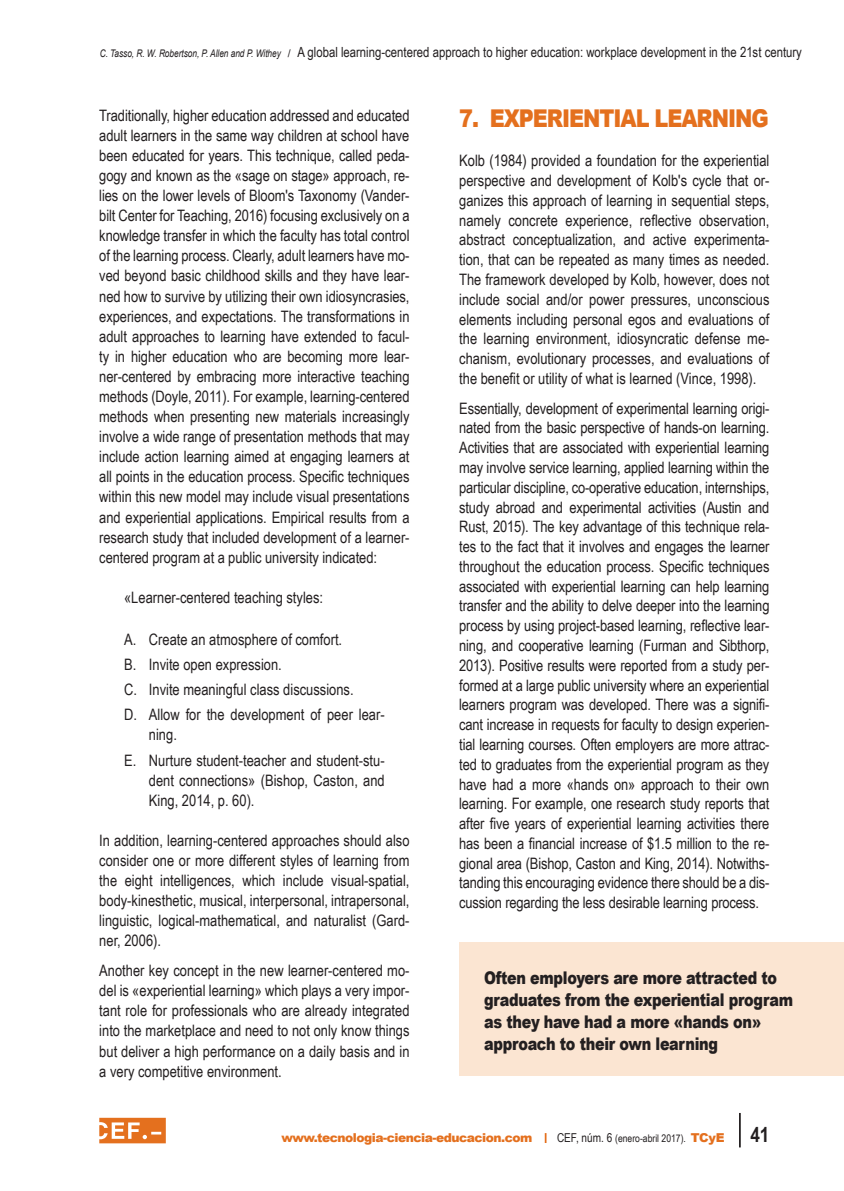
<style>
.page{position:relative;width:844px;height:1191px;background:#fff}
.page>*{position:absolute;margin:0;border:0;box-sizing:border-box;transform-origin:0 0}
._1__epigrafe{font:900 24.5px "Arial";letter-spacing:-.05em;color:#e4701e;scale:.85 1}
.t1{font:900 17.5px/21.9px "Arial";letter-spacing:-.02em;color:#231f20;scale:.82 1}
.texto_general{font:15.75px/19.8px "Arial Narrow";color:#231f20;text-align:justify}
.entrecomillado{font:15.75px/20.1px "Arial Narrow";color:#231f20}
.t2{font:14px "Arial Narrow";color:#231f20}
.t3{font:900 12.25px "Arial";letter-spacing:-.04em;color:#e4701e}
.t4{font:10.5px "Arial Narrow";color:#231f20}
.s1{font-family:"Arial";font-style:italic;font-size:10.5px}
.s2{font-family:"Arial";font-size:10.5px}
.s3{font-size:12.25px}
.s4{font-family:"Arial";font-weight:900;font-size:12.25px;color:#e4701e}
.s5{font-weight:700;font-size:21px}
</style>
<div class="page">
<svg style="left:544px;top:1133px;width:2px;height:10px"></svg>
<hr style="left:738px;top:1113px;width:2px;height:34px;background:#231f20">
<svg style="left:99px;top:1117px;width:67px;height:26px;background:#e99050"></svg>
<div style="left:459px;top:941px;width:384px;height:134px;background:#fbe5d2"></div>
<p class="t2" style="left:100px;top:42px;width:703px"><span class="s1">C. Tasso, R. W. Robertson, P. Allen and P. Withey</span> <span class="s2">/</span> A global learning-centered approach to higher education: workplace development in the 21st century</p>
<p class="texto_general" style="left:99px;top:104px;width:312px">Traditionally, higher education addressed and educated adult learners in the same way children at school have been educated for years. This technique, called peda&shy;gogy and known as the «sage on stage» approach, re&shy;lies on the lower levels of Bloom's Taxonomy (Vander&shy;bilt Center for Teaching, 2016) focusing exclusively on a knowledge transfer in which the faculty has total control of the learning process. Clearly, adult learners have mo&shy;ved beyond basic childhood skills and they have lear&shy;ned how to survive by utilizing their own idiosyncrasies, experiences, and expectations. The transformations in adult approaches to learning have extended to facul&shy;ty in higher education who are becoming more lear&shy;ner-centered by embracing more interactive teaching methods (Doyle, 2011). For example, learning-centered methods when presenting new materials increasingly involve a wide range of presentation methods that may include action learning aimed at engaging learners at all points in the education process. Specific techniques within this new model may include visual presentations and experiential applications. Empirical results from a research study that included development of a learner&shy;centered program at a public university indicated:</p>
<p class="entrecomillado" style="left:124px;top:586px;width:200px">«Learner-centered teaching styles:</p>
<p class="entrecomillado" style="left:124px;top:629px;width:219px">A. Create an atmosphere of comfort.</p>
<p class="entrecomillado" style="left:124px;top:654px;width:159px">B. Invite open expression.</p>
<p class="entrecomillado" style="left:124px;top:679px;width:231px">C. Invite meaningful class discussions.</p>
<p class="entrecomillado" style="left:149px;top:704px;width:237px;text-indent:-25px">D. Allow for the development of peer lear&shy;ning.</p>
<p class="entrecomillado" style="left:149px;top:749px;width:237px;text-align:justify;text-indent:-25px">E. Nurture student-teacher and student-stu&shy;dent connections» (Bishop, Caston, and King, 2014, p. 60).</p>
<p class="texto_general" style="left:99px;top:829px;width:312px">In addition, learning-centered approaches should also consider one or more different styles of learning from the eight intelligences, which include visual-spatial, body-kinesthetic, musical, interpersonal, intrapersonal, linguistic, logical-mathematical, and naturalist (Gard&shy;ner, 2006).</p>
<p class="texto_general" style="left:99px;top:960px;width:312px">Another key concept in the new learner-centered mo&shy;del is «experiential learning» which plays a very impor&shy;tant role for professionals who are already integrated into the marketplace and need to not only know things but deliver a high performance on a daily basis and in a very competitive environment.</p>
<p class="_1__epigrafe" style="left:459px;top:100px;width:365px">7. EXPERIENTIAL LEARNING</p>
<p class="texto_general" style="left:459px;top:150px;width:312px">Kolb (1984) provided a foundation for the experiential perspective and development of Kolb's cycle that or&shy;ganizes this approach of learning in sequential steps, namely concrete experience, reflective observation, abstract conceptualization, and active experimenta&shy;tion, that can be repeated as many times as needed.<br>The framework developed by Kolb, however, does not include social and/or power pressures, unconscious elements including personal egos and evaluations of the learning environment, idiosyncratic defense me&shy;chanism, evolutionary processes, and evaluations of the benefit or utility of what is learned (Vince, 1998).</p>
<p class="texto_general" style="left:459px;top:397px;width:312px">Essentially, development of experimental learning origi&shy;nated from the basic perspective of hands-on learning.<br>Activities that are associated with experiential learning may involve service learning, applied learning within the particular discipline, co-operative education, internships, study abroad and experimental activities (Austin and Rust, 2015). The key advantage of this technique rela&shy;tes to the fact that it involves and engages the learner throughout the education process. Specific techniques associated with experiential learning can help learning transfer and the ability to delve deeper into the learning process by using project-based learning, reflective lear&shy;ning, and cooperative learning (Furman and Sibthorp, 2013). Positive results were reported from a study per&shy;formed at a large public university where an experiential learners program was developed. There was a signifi&shy;cant increase in requests for faculty to design experien&shy;tial learning courses. Often employers are more attrac&shy;ted to graduates from the experiential program as they have had a more «hands on» approach to their own learning. For example, one research study reports that after five years of experiential learning activities there has been a financial increase of $1.5 million to the re&shy;gional area (Bishop, Caston and King, 2014). Notwiths&shy;tanding this encouraging evidence there should be a dis&shy;cussion regarding the less desirable learning process.</p>
<p class="t1" style="left:484px;top:966px;width:378px">Often employers are more attracted to graduates from the experiential program as they have had a more «hands on» approach to their own learning</p>
<p class="t3" style="left:281px;top:1129px;width:252px">www.tecnologia-ciencia-educacion.com</p>
<p class="t4" style="left:557px;top:1130px;width:214px"><span class="s3">CEF, núm. 6</span> (enero-abril 2017). <span class="s4">TCyE</span> <span class="s5">41</span></p>
</div>
